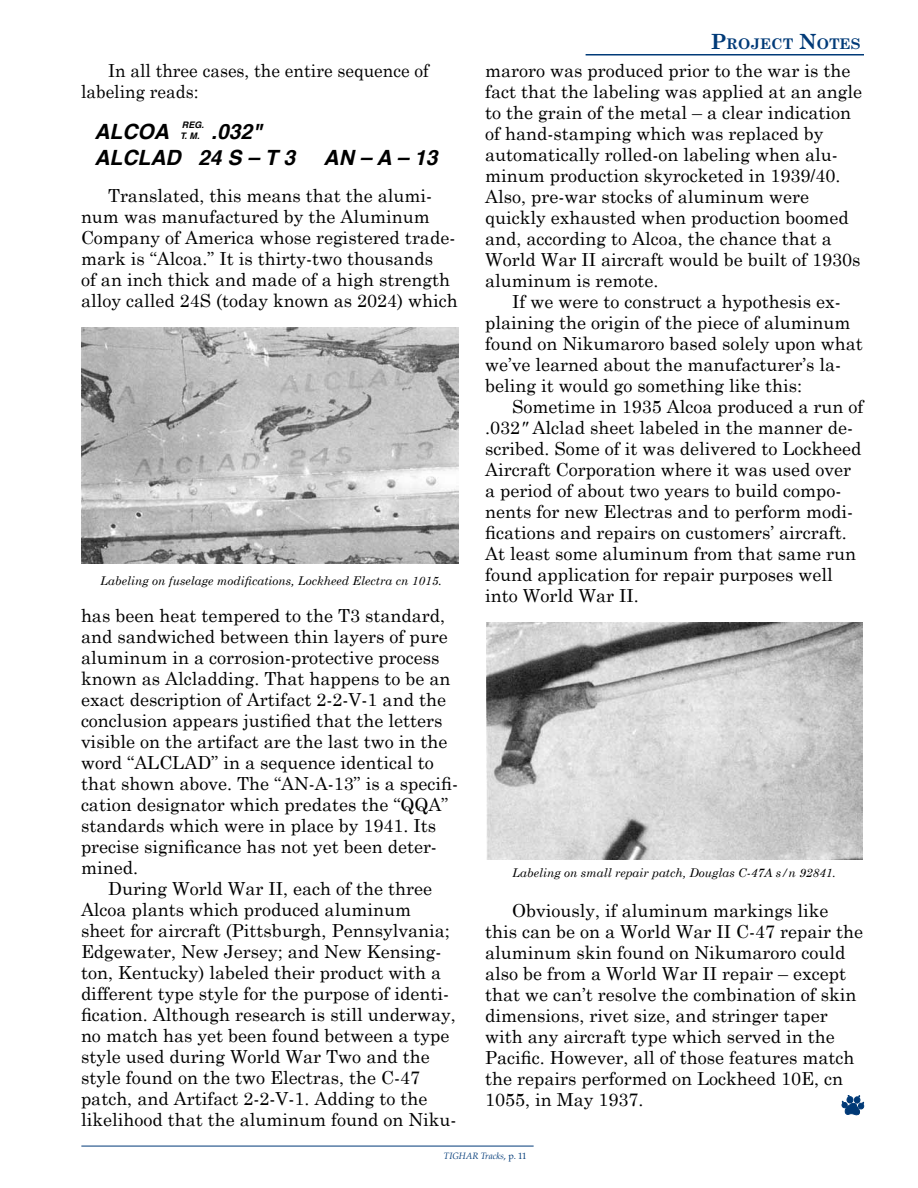
<style>
.page{position:relative;width:918px;height:1188px;background:#fff}
.page>*{position:absolute;margin:0;border:0;box-sizing:border-box;transform-origin:0 0}
.t1{font:italic 700 21px/25.2px "Helvetica";color:#000}
.t2{font:18px/21px "Century Schoolbook";color:#000}
.t3{font:18px/21px "Century Schoolbook";color:#000;scale:.96 1}
.t4{font:700 14.7px "Century Schoolbook";color:#003a78}
.t5{font:italic 12px "Century Schoolbook";color:#000}
.t6{font:italic 9px "Palatino";color:#003a78}
.t7{font:italic 700 9px "Helvetica";color:#000}
.s1{font-size:21px}
.s2{font-style:italic}
.s3{font-style:normal}
</style>
<div class="page">
<hr style="left:81px;top:1146px;width:453px;height:1px;background:#003a78">
<hr style="left:586px;top:54px;width:278px;height:2px;background:#003a78">
<img style="left:81px;top:327px;width:377px;height:237px">
<img style="left:487px;top:622px;width:375px;height:237px">
<svg style="left:842px;top:1095px;width:22px;height:20px"></svg>
<p class="t3" style="left:81px;top:60px;width:364px;text-indent:27px">In all three cases, the entire sequence of labeling reads:</p>
<p class="t1" style="left:94px;top:118px;width:84px">ALCOA</p>
<p class="t7" style="left:180px;top:128px;width:24px">T.M.</p>
<p class="t7" style="left:182px;top:117px;width:27px">REG.</p>
<p class="t1" style="left:94px;top:118px;width:352px;text-indent:117px">.032"<br>ALCLAD 24S–T3 AN –A–13</p>
<p class="t2" style="left:81px;top:184px;width:378px;text-indent:27px">Translated, this means that the alumi&shy;num was manufactured by the Aluminum Company of America whose registered trade&shy;mark is “Alcoa.” It is thirty-two thousands<br>of an inch thick and made of a high strength alloy called 24S (today known as 2024) which</p>
<p class="t5" style="left:100px;top:573px;width:343px">Labeling on fuselage modifications, Lockheed Electra cn 1015.</p>
<p class="t2" style="left:81px;top:604px;width:379px">has been heat tempered to the T3 standard, and sandwiched between thin layers of pure aluminum in a corrosion-protective process known as Alcladding. That happens to be an exact description of Artifact 2-2-V-1 and the conclusion appears justified that the letters visible on the artifact are the last two in the word “ALCLAD” in a sequence identical to that shown above. The “AN-A-13” is a specifi&shy;cation designator which predates the “QQA” standards which were in place by 1941. Its precise significance has not yet been deter&shy;mined.</p>
<p class="t2" style="left:81px;top:878px;width:377px;text-indent:27px">During World War II, each of the three Alcoa plants which produced aluminum sheet for aircraft (Pittsburgh, Pennsylvania; Edgewater, New Jersey; and New Kensing&shy;ton, Kentucky) labeled their product with a different type style for the purpose of identi&shy;fication. Although research is still underway, no match has yet been found between a type style used during World War Two and the style found on the two Electras, the C-47 patch, and Artifact 2-2-V-1. Adding to the likelihood that the aluminum found on Niku-</p>
<p class="t4" style="left:710px;top:35px;width:152px"><span class="s1">P</span>ROJECT <span class="s1">N</span>OTES</p>
<p class="t2" style="left:485px;top:60px;width:378px">maroro was produced prior to the war is the fact that the labeling was applied at an angle to the grain of the metal – a clear indication of hand-stamping which was replaced by automatically rolled-on labeling when alu&shy;minum production skyrocketed in 1939/40.<br>Also, pre-war stocks of aluminum were quickly exhausted when production boomed and, according to Alcoa, the chance that a World War II aircraft would be built of 1930s aluminum is remote.</p>
<p class="t2" style="left:485px;top:291px;width:379px;text-indent:27px">If we were to construct a hypothesis ex&shy;plaining the origin of the piece of aluminum found on Nikumaroro based solely upon what we’ve learned about the manufacturer’s la&shy;beling it would go something like this:</p>
<p class="t2" style="left:485px;top:396px;width:380px;text-indent:27px">Sometime in 1935 Alcoa produced a run of .032<span class="s2">"</span> Alclad sheet labeled in the manner de&shy;scribed. Some of it was delivered to Lockheed Aircraft Corporation where it was used over a period of about two years to build compo&shy;nents for new Electras and to perform modi&shy;fications and repairs on customers’ aircraft.<br>At least some aluminum from that same run found application for repair purposes well into World War II.</p>
<p class="t5" style="left:512px;top:865px;width:325px">Labeling on small repair patch, Douglas C-47A s/n 92841.</p>
<p class="t2" style="left:485px;top:900px;width:380px;text-indent:27px">Obviously, if aluminum markings like this can be on a World War II C-47 repair the aluminum skin found on Nikumaroro could also be from a World War II repair – except that we can’t resolve the combination of skin dimensions, rivet size, and stringer taper with any aircraft type which served in the Pacific. However, all of those features match the repairs performed on Lockheed 10E, cn 1055, in May 1937.</p>
<p class="t6" style="left:444px;top:1151px;width:84px">TIGHAR Tracks<span class="s3">, p. 11</span></p>
</div>
